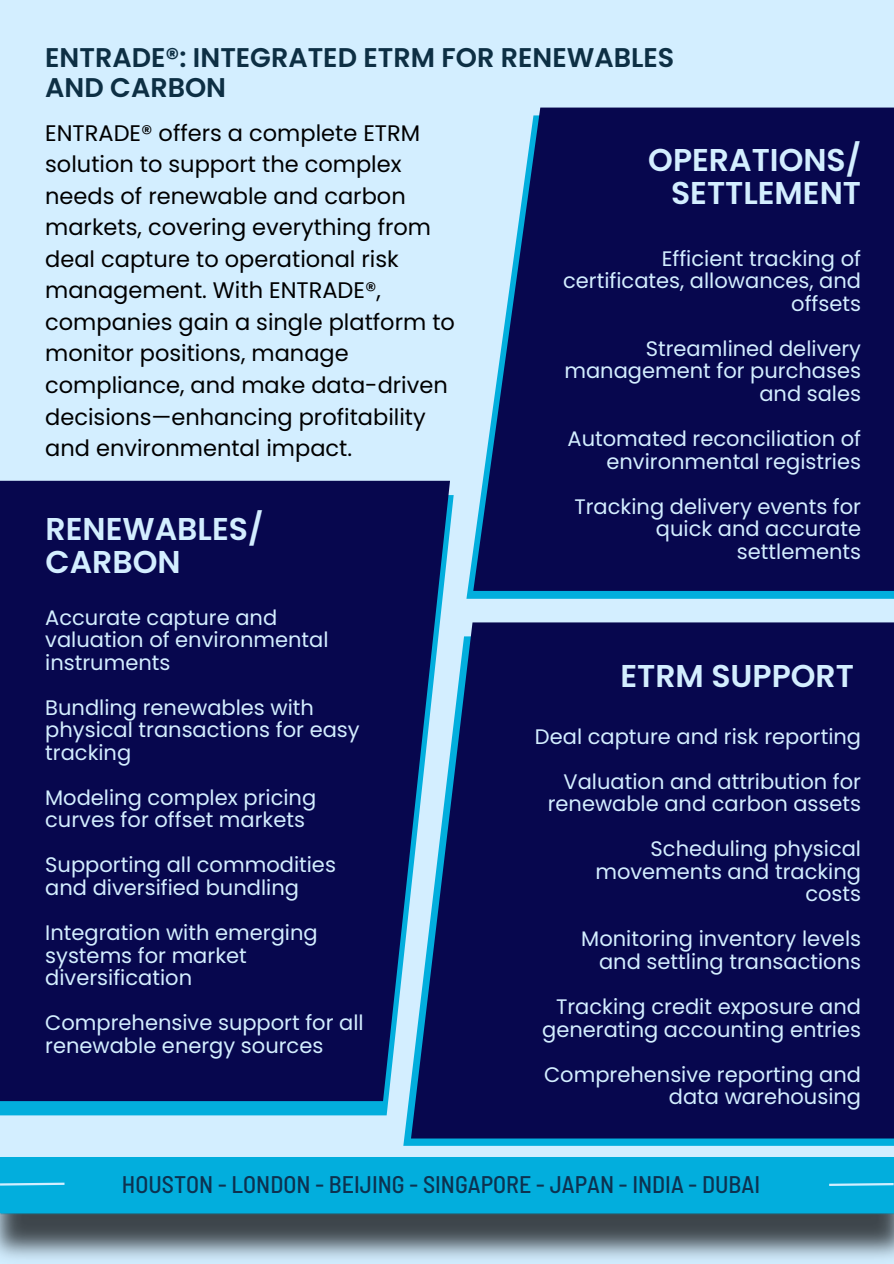
<style>
.page{position:relative;width:894px;height:1264px;background:#fff}
.page>*{position:absolute;margin:0;border:0;box-sizing:border-box;transform-origin:0 0}
.t1{font:600 31.5px/32.7px "Poppins";color:#d3eeff;text-align:right}
.t2{font:600 27px/30.3px "Poppins";color:#0d2f44}
.t3{font:500 semi-condensed 24px "Barlow";color:#0d3250}
.t4{font:22.5px/31.5px "Poppins";color:#000}
.t5{font:21px/22.5px "Poppins";color:#d3eeff;text-align:right}
</style>
<div class="page">
<img style="left:0;top:0;width:893px;height:1263px">
<svg style="left:395px;top:1115px;width:498px;height:42px;background:#7fd0ed"></svg>
<div style="left:0;top:1157px;width:893px;height:55px;background:#02aedd"></div>
<svg style="left:0;top:495px;width:453px;height:620px;background:#16b3df"></svg>
<div style="left:0;top:481px;width:450px;height:620px;background:#07074e"></div>
<svg style="left:466px;top:115px;width:427px;height:484px;background:#68cded"></svg>
<svg style="left:473px;top:108px;width:420px;height:483px;background:#161b5d"></svg>
<div style="left:411px;top:622px;width:482px;height:516px;background:#07074e"></div>
<svg style="left:829px;top:1183px;width:64px;height:3px"></svg>
<svg style="left:0;top:1182px;width:65px;height:4px"></svg>
<h3 class="t2" style="left:45px;top:42px;width:630px">ENTRADE®: INTEGRATED ETRM FOR RENEWABLES<br>AND CARBON</h3>
<p class="t4" style="left:45px;top:117px;width:411px">ENTRADE® offers a complete ETRM solution to support the complex needs of renewable and carbon markets, covering everything from deal capture to operational risk management. With ENTRADE®, companies gain a single platform to monitor positions, manage compliance, and make data-driven decisions—enhancing profitability and environmental impact.</p>
<p class="t1" style="left:46px;top:513px;width:219px;text-align:left">RENEWABLES/<br>CARBON</p>
<h1 class="t5" style="left:45px;top:606px;width:285px;text-align:left">Accurate capture and valuation of environmental instruments</h1>
<p class="t5" style="left:45px;top:696px;width:316px;text-align:left">Bundling renewables with physical transactions for easy tracking</p>
<p class="t5" style="left:45px;top:786px;width:272px;text-align:left">Modeling complex pricing curves for offset markets</p>
<p class="t5" style="left:45px;top:853px;width:292px;text-align:left">Supporting all commodities and diversified bundling</p>
<p class="t5" style="left:45px;top:921px;width:274px;text-align:left">Integration with emerging systems for market diversification</p>
<p class="t5" style="left:45px;top:1011px;width:320px;text-align:left">Comprehensive support for all renewable energy sources</p>
<h2 class="t1" style="left:648px;top:144px;width:214px">OPERATIONS/<br>SETTLEMENT</h2>
<p class="t5" style="left:563px;top:247px;width:299px">Efficient tracking of certificates, allowances, and offsets</p>
<p class="t5" style="left:564px;top:337px;width:298px">Streamlined delivery management for purchases and sales</p>
<p class="t5" style="left:567px;top:427px;width:295px">Automated reconciliation of environmental registries</p>
<h4 class="t5" style="left:574px;top:495px;width:288px">Tracking delivery events for quick and accurate settlements</h4>
<p class="t1" style="left:620px;top:660px;width:235px">ETRM SUPPORT</p>
<h1 class="t5" style="left:535px;top:725px;width:327px">Deal capture and risk reporting</h1>
<p class="t5" style="left:547px;top:770px;width:315px">Valuation and attribution for renewable and carbon assets</p>
<p class="t5" style="left:595px;top:837px;width:267px">Scheduling physical movements and tracking costs</p>
<p class="t5" style="left:581px;top:927px;width:281px">Monitoring inventory levels and settling transactions</p>
<p class="t5" style="left:542px;top:995px;width:320px">Tracking credit exposure and generating accounting entries</p>
<p class="t5" style="left:544px;top:1062px;width:318px">Comprehensive reporting and data warehousing</p>
<h1 class="t3" style="left:122px;top:1168px;width:639px">HOUSTON - LONDON - BEIJING - SINGAPORE - JAPAN - INDIA - DUBAI</h1>
</div>
